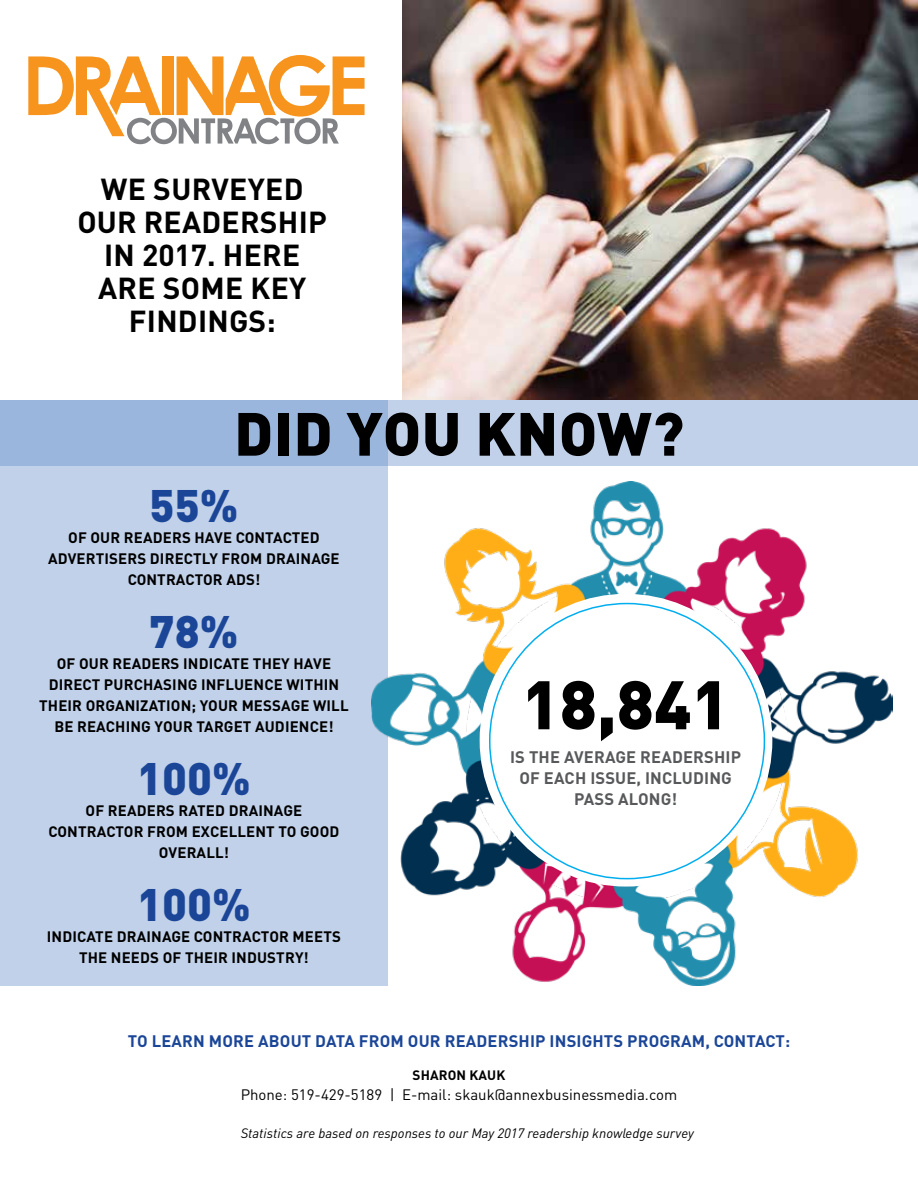
<style>
.page{position:relative;width:918px;height:1188px;background:#fff}
.page>*{position:absolute;margin:0;border:0;box-sizing:border-box;transform-origin:0 0}
.t1{font:900 67.5px "DIN Pro";color:#000}
.t2{font:900 60px "DIN Pro";letter-spacing:.01em;color:#000}
.t3{font:900 45px "DIN Pro";color:#1b4698}
.t4{font:700 30px/33px "DIN Pro";letter-spacing:.01em;color:#000;text-align:center}
.t5{font:700 16.5px "DIN Pro";letter-spacing:.01em;color:#1b4698}
.t6{font:700 16.5px/21px "DIN Pro";letter-spacing:.01em;color:#58595b;text-align:center}
.t7{font:700 15px/21px "DIN Pro";letter-spacing:.01em;color:#000;text-align:center}
.t8{font:15px "DIN Pro";color:#000}
.t9{font:italic 13.5px "DIN Pro";color:#000}
.t10{font:700 13.5px "DIN Pro";letter-spacing:.01em;color:#000}
</style>
<div class="page">
<svg style="left:28px;top:55px;width:337px;height:89px"></svg>
<div style="left:0;top:400px;width:388px;height:586px;background:#c1d1e9"></div>
<img style="left:403px;top:0;width:515px;height:400px">
<img style="left:371px;top:481px;width:521px;height:504px">
<div style="left:483px;top:597px;width:286px;height:287px;background:#fff;border-radius:50%"></div>
<svg style="left:0;top:400px;width:918px;height:65px;background:#b0c5e3"></svg>
<h3 class="t4" style="left:77px;top:171px;width:251px">WE SURVEYED<br>OUR READERSHIP<br>IN 2017. HERE<br>ARE SOME KEY<br>FINDINGS:</h3>
<h2 class="t2" style="left:234px;top:393px;width:452px">DID YOU KNOW?</h2>
<h3 class="t3" style="left:150px;top:475px;width:90px">55%</h3>
<p class="t7" style="left:48px;top:526px;width:293px">OF OUR READERS HAVE CONTACTED<br>ADVERTISERS DIRECTLY FROM DRAINAGE<br>CONTRACTOR ADS!</p>
<h3 class="t3" style="left:150px;top:601px;width:90px">78%</h3>
<p class="t7" style="left:39px;top:652px;width:311px">OF OUR READERS INDICATE THEY HAVE DIRECT PURCHASING INFLUENCE WITHIN THEIR ORGANIZATION; YOUR MESSAGE WILL BE REACHING YOUR TARGET AUDIENCE!</p>
<h3 class="t3" style="left:137px;top:748px;width:115px">100%</h3>
<p class="t7" style="left:49px;top:799px;width:292px">OF READERS RATED DRAINAGE<br>CONTRACTOR FROM EXCELLENT TO GOOD<br>OVERALL!</p>
<h3 class="t3" style="left:137px;top:874px;width:115px">100%</h3>
<p class="t7" style="left:47px;top:925px;width:296px">INDICATE DRAINAGE CONTRACTOR MEETS<br>THE NEEDS OF THEIR INDUSTRY!</p>
<h1 class="t1" style="left:522px;top:659px;width:209px">18,841</h1>
<p class="t6" style="left:510px;top:746px;width:233px">IS THE AVERAGE READERSHIP<br>OF EACH ISSUE, INCLUDING<br>PASS ALONG!</p>
<p class="t5" style="left:128px;top:1030px;width:664px">TO LEARN MORE ABOUT DATA FROM OUR READERSHIP INSIGHTS PROGRAM, CONTACT:</p>
<p class="t10" style="left:413px;top:1066px;width:94px">SHARON KAUK</p>
<p class="t8" style="left:241px;top:1084px;width:438px">Phone: 519-429-5189 | E-mail: skauk@annexbusinessmedia.com</p>
<p class="t9" style="left:241px;top:1125px;width:455px">Statistics are based on responses to our May 2017 readership knowledge survey</p>
</div>
